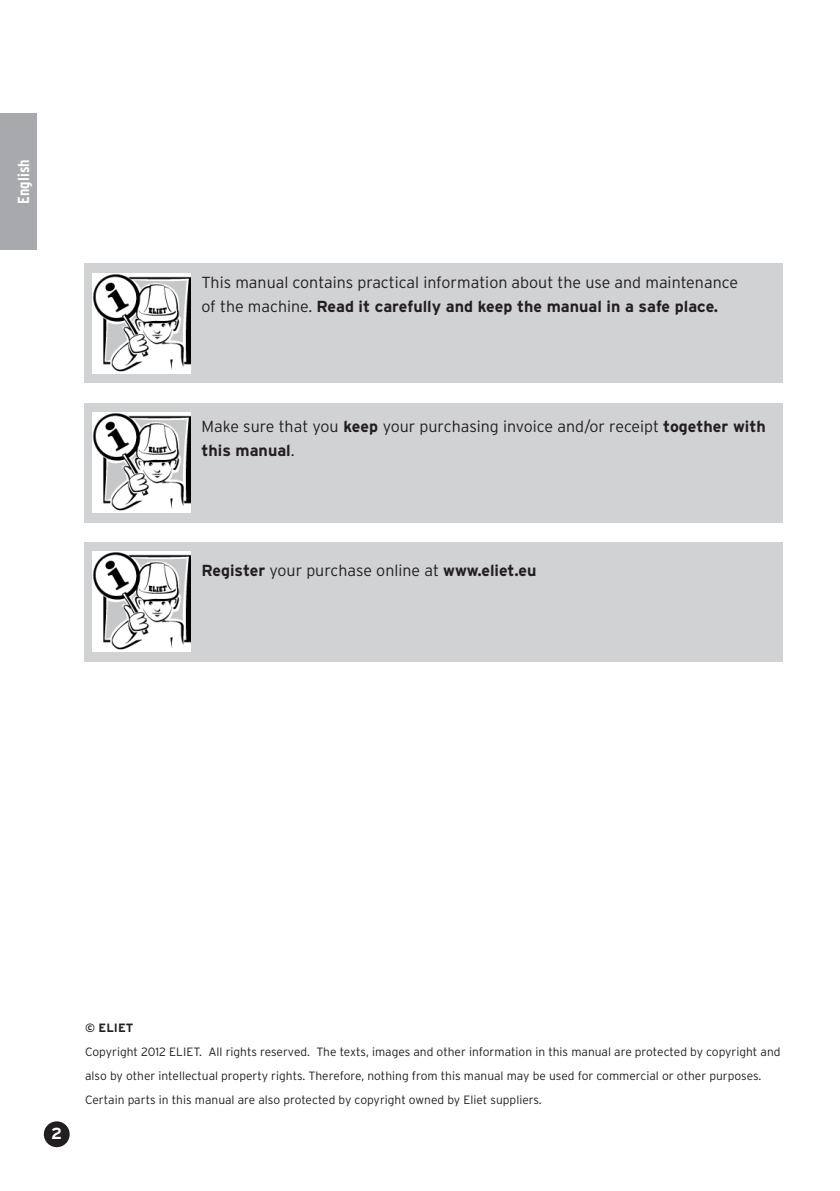
<style>
.page{position:relative;width:840px;height:1191px;background:#fff}
.page>*{position:absolute;margin:0;border:0;box-sizing:border-box;transform-origin:0 0}
.t1{font:300 16px/24px "Interstate";color:#231f20}
.t2{font:700 16px "Interstate";color:#231f20}
.t3{font:700 condensed 16px "Interstate";color:#fff}
.t4{font:700 16px "Interstate";color:#fff}
.t5{font:300 12px/24px "Interstate";color:#231f20}
.t6{font:700 12px "Interstate";color:#231f20}
.s1{font-weight:700}
.s2{font-weight:300}
</style>
<div class="page">
<div style="left:85px;top:403px;width:697px;height:119px;background:#d1d2d4"></div>
<img style="left:93px;top:413px;width:97px;height:99px">
<div style="left:85px;top:542px;width:697px;height:119px;background:#d1d2d4"></div>
<img style="left:93px;top:552px;width:97px;height:99px">
<div style="left:85px;top:264px;width:697px;height:119px;background:#d1d2d4"></div>
<img style="left:93px;top:273px;width:97px;height:100px">
<div style="left:45px;top:1122px;width:24px;height:24px;background:#231f20;border-radius:50%"></div>
<div style="left:44px;top:1121px;width:26px;height:26px;border:2px solid #231f20;border-radius:50%"></div>
<div style="left:0;top:113px;width:37px;height:136px;background:#a8a9ad"></div>
<h1 class="t3" style="left:18px;top:203px;width:46px;rotate:-90deg">English</h1>
<h1 class="t1" style="left:201px;top:271px;width:538px">This manual contains practical information about the use and maintenance of the machine. <span class="s1">Read it carefully and keep the manual in a safe place.</span></h1>
<h1 class="t1" style="left:201px;top:415px;width:565px">Make sure that you <span class="s1">keep</span> your purchasing invoice and/or receipt <span class="s1">together with this manual</span>.</h1>
<h1 class="t2" style="left:201px;top:563px;width:336px">Register <span class="s2">your purchase online at</span> www.eliet.eu</h1>
<h1 class="t4" style="left:51px;top:1126px;width:12px">2</h1>
<p class="t6" style="left:85px;top:1023px;width:50px">© ELIET</p>
<p class="t5" style="left:85px;top:1040px;width:696px">Copyright 2012 ELIET. All rights reserved. The texts, images and other information in this manual are protected by copyright and also by other intellectual property rights. Therefore, nothing from this manual may be used for commercial or other purposes.<br>Certain parts in this manual are also protected by copyright owned by Eliet suppliers.</p>
</div>
